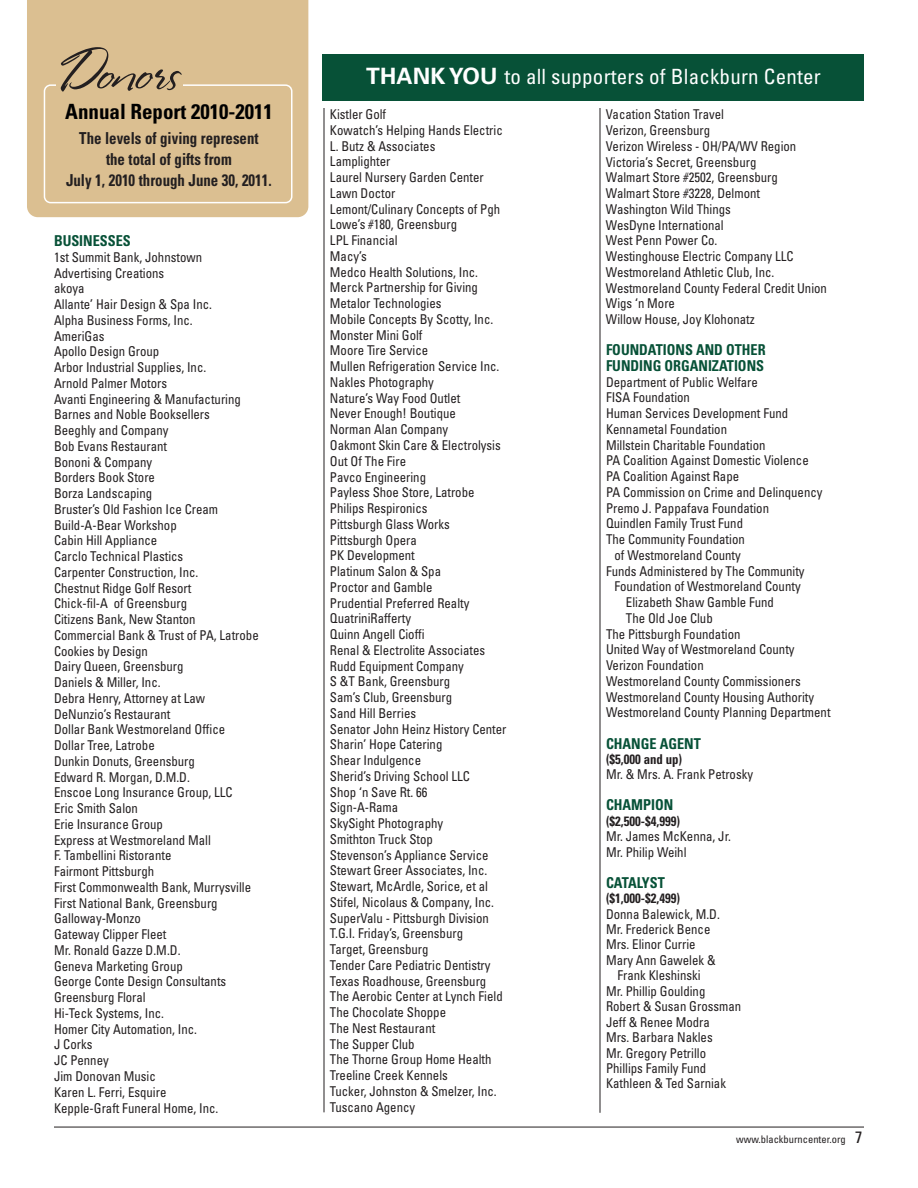
<style>
.page{position:relative;width:918px;height:1188px;background:#fff}
.page>*{position:absolute;margin:0;border:0;box-sizing:border-box;transform-origin:0 0}
.t1{font:54px "Stephanie Marie JF";color:#231f20}
.t2{font:condensed 21px "Univers";letter-spacing:.01em;color:#fff}
.t3{font:700 condensed 21px "Univers";color:#000}
.t4{font:700 condensed 16.5px/21px "Univers";color:#231f20;text-align:center;scale:.9 1}
.t5{font:700 condensed 15px/15.8px "Univers";color:#075137;scale:.95 1}
.t6{font:condensed 13.5px/15.8px "Univers";color:#231f20;scale:.95 1}
.t7{font:700 condensed 13.5px "Univers";color:#231f20;scale:.95 1}
.t8{font:condensed 10.5px "Univers";color:#231f20}
.s1{font-weight:700;font-stretch:normal;font-size:22.5px}
.s2{font-size:16.5px}
</style>
<div class="page">
<hr style="left:54px;top:1127px;width:810px;height:1px;background:#231f20">
<hr style="left:324px;top:108px;width:1px;height:1004px;background:#231f20">
<hr style="left:600px;top:108px;width:1px;height:1005px;background:#231f20">
<div style="left:27px;top:0;width:281px;height:217px;background:#dbbf91"></div>
<div style="left:322px;top:54px;width:542px;height:46px;background:#075137"></div>
<div style="left:44px;top:84px;width:248px;height:119px;background:#dbbf91"></div>
<div style="left:56px;top:71px;width:126px;height:21px;background:#dbbf91"></div>
<h1 class="t1" style="left:59px;top:39px;width:121px">Donors</h1>
<h2 class="t3" style="left:65px;top:104px;width:209px">Annual Report 2010-2011</h2>
<p class="t4" style="left:66px;top:129px;width:230px">The levels of giving represent<br>the total of gifts from<br>July 1, 2010 through June 30, 2011.</p>
<p class="t5" style="left:54px;top:234px;width:82px">BUSINESSES</p>
<p class="t6" style="left:54px;top:250px;width:217px">1st Summit Bank, Johnstown<br>Advertising Creations<br>akoya<br>Allante’ Hair Design &amp; Spa Inc.<br>Alpha Business Forms, Inc.<br>AmeriGas<br>Apollo Design Group<br>Arbor Industrial Supplies, Inc.<br>Arnold Palmer Motors<br>Avanti Engineering &amp; Manufacturing<br>Barnes and Noble Booksellers<br>Beeghly and Company<br>Bob Evans Restaurant<br>Bononi &amp; Company<br>Borders Book Store<br>Borza Landscaping<br>Bruster’s Old Fashion Ice Cream<br>Build-A-Bear Workshop<br>Cabin Hill Appliance<br>Carclo Technical Plastics<br>Carpenter Construction, Inc.<br>Chestnut Ridge Golf Resort<br>Chick-fil-A of Greensburg<br>Citizens Bank, New Stanton<br>Commercial Bank &amp; Trust of PA, Latrobe<br>Cookies by Design<br>Dairy Queen, Greensburg<br>Daniels &amp; Miller, Inc.<br>Debra Henry, Attorney at Law<br>DeNunzio’s Restaurant<br>Dollar Bank Westmoreland Office<br>Dollar Tree, Latrobe<br>Dunkin Donuts, Greensburg<br>Edward R. Morgan, D.M.D.<br>Enscoe Long Insurance Group, LLC<br>Eric Smith Salon<br>Erie Insurance Group<br>Express at Westmoreland Mall<br>F. Tambellini Ristorante<br>Fairmont Pittsburgh<br>First Commonwealth Bank, Murrysville<br>First National Bank, Greensburg<br>Galloway-Monzo<br>Gateway Clipper Fleet<br>Mr. Ronald Gazze D.M.D.<br>Geneva Marketing Group<br>George Conte Design Consultants<br>Greensburg Floral<br>Hi-Teck Systems, Inc.<br>Homer City Automation, Inc.<br>J Corks<br>JC Penney<br>Jim Donovan Music<br>Karen L. Ferri, Esquire<br>Kepple-Graft Funeral Home, Inc.</p>
<h2 class="t2" style="left:366px;top:69px;width:456px"><span class="s1">THANK YOU</span> to all supporters of Blackburn Center</h2>
<p class="t6" style="left:330px;top:108px;width:187px">Kistler Golf<br>Kowatch’s Helping Hands Electric<br>L. Butz &amp; Associates<br>Lamplighter<br>Laurel Nursery Garden Center<br>Lawn Doctor<br>Lemont/Culinary Concepts of Pgh<br>Lowe’s #180, Greensburg<br>LPL Financial<br>Macy’s<br>Medco Health Solutions, Inc.<br>Merck Partnership for Giving<br>Metalor Technologies<br>Mobile Concepts By Scotty, Inc.<br>Monster Mini Golf<br>Moore Tire Service<br>Mullen Refrigeration Service Inc.<br>Nakles Photography<br>Nature’s Way Food Outlet<br>Never Enough! Boutique<br>Norman Alan Company<br>Oakmont Skin Care &amp; Electrolysis<br>Out Of The Fire<br>Pavco Engineering<br>Payless Shoe Store, Latrobe<br>Philips Respironics<br>Pittsburgh Glass Works<br>Pittsburgh Opera<br>PK Development<br>Platinum Salon &amp; Spa<br>Proctor and Gamble<br>Prudential Preferred Realty<br>QuatriniRafferty<br>Quinn Angell Cioffi<br>Renal &amp; Electrolite Associates<br>Rudd Equipment Company<br>S &amp;T Bank, Greensburg<br>Sam’s Club, Greensburg<br>Sand Hill Berries<br>Senator John Heinz History Center<br>Sharin’ Hope Catering<br>Shear Indulgence<br>Sherid’s Driving School LLC<br>Shop ‘n Save Rt. 66<br>Sign-A-Rama<br>SkySight Photography<br>Smithton Truck Stop<br>Stevenson’s Appliance Service<br>Stewart Greer Associates, Inc.<br>Stewart, McArdle, Sorice, et al<br>Stifel, Nicolaus &amp; Company, Inc.<br>SuperValu - Pittsburgh Division<br>T.G.I. Friday’s, Greensburg<br>Target, Greensburg<br>Tender Care Pediatric Dentistry<br>Texas Roadhouse, Greensburg<br>The Aerobic Center at Lynch Field<br>The Chocolate Shoppe<br>The Nest Restaurant<br>The Supper Club<br>The Thorne Group Home Health<br>Treeline Creek Kennels<br>Tucker, Johnston &amp; Smelzer, Inc.<br>Tuscano Agency</p>
<p class="t6" style="left:606px;top:108px;width:234px">Vacation Station Travel<br>Verizon, Greensburg<br>Verizon Wireless - OH/PA/WV Region<br>Victoria’s Secret, Greensburg<br>Walmart Store #2502, Greensburg<br>Walmart Store #3228, Delmont<br>Washington Wild Things<br>WesDyne International<br>West Penn Power Co.<br>Westinghouse Electric Company LLC<br>Westmoreland Athletic Club, Inc.<br>Westmoreland County Federal Credit Union<br>Wigs ‘n More<br>Willow House, Joy Klohonatz</p>
<p class="t5" style="left:606px;top:343px;width:170px">FOUNDATIONS AND OTHER<br>FUNDING ORGANIZATIONS</p>
<p class="t6" style="left:606px;top:375px;width:161px">Department of Public Welfare</p>
<p class="t6" style="left:606px;top:391px;width:90px">FISA Foundation</p>
<p class="t6" style="left:606px;top:407px;width:193px">Human Services Development Fund</p>
<p class="t6" style="left:606px;top:422px;width:129px">Kennametal Foundation</p>
<p class="t6" style="left:606px;top:438px;width:169px">Millstein Charitable Foundation</p>
<p class="t6" style="left:606px;top:454px;width:215px">PA Coalition Against Domestic Violence</p>
<p class="t6" style="left:606px;top:470px;width:142px">PA Coalition Against Rape</p>
<p class="t6" style="left:606px;top:485px;width:229px">PA Commission on Crime and Delinquency</p>
<p class="t6" style="left:606px;top:501px;width:173px">Premo J. Pappafava Foundation</p>
<p class="t6" style="left:606px;top:517px;width:146px">Quindlen Family Trust Fund</p>
<p class="t6" style="left:606px;top:533px;width:148px">The Community Foundation</p>
<p class="t6" style="left:615px;top:548px;width:135px">of Westmoreland County</p>
<p class="t6" style="left:606px;top:564px;width:211px">Funds Administered by The Community</p>
<p class="t6" style="left:615px;top:580px;width:197px">Foundation of Westmoreland County</p>
<p class="t6" style="left:626px;top:596px;width:157px">Elizabeth Shaw Gamble Fund</p>
<p class="t6" style="left:626px;top:611px;width:93px">The Old Joe Club</p>
<p class="t6" style="left:606px;top:627px;width:143px">The Pittsburgh Foundation</p>
<p class="t6" style="left:606px;top:643px;width:200px">United Way of Westmoreland County</p>
<p class="t6" style="left:606px;top:659px;width:104px">Verizon Foundation</p>
<p class="t6" style="left:606px;top:674px;width:206px">Westmoreland County Commissioners</p>
<p class="t6" style="left:606px;top:690px;width:221px">Westmoreland County Housing Authority</p>
<p class="t6" style="left:606px;top:706px;width:238px">Westmoreland County Planning Department</p>
<p class="t5" style="left:606px;top:737px;width:101px">CHANGE AGENT</p>
<p class="t7" style="left:606px;top:754px;width:82px">($5,000 and up)</p>
<p class="t6" style="left:606px;top:768px;width:156px">Mr. &amp; Mrs. A. Frank Petrosky</p>
<p class="t5" style="left:606px;top:798px;width:72px">CHAMPION</p>
<p class="t7" style="left:606px;top:816px;width:79px">($2,500-$4,999)</p>
<p class="t6" style="left:606px;top:830px;width:133px">Mr. James McKenna, Jr.<br>Mr. Philip Weihl</p>
<p class="t5" style="left:606px;top:876px;width:64px">CATALYST</p>
<p class="t7" style="left:606px;top:893px;width:79px">($1,000-$2,499)</p>
<p class="t6" style="left:606px;top:907px;width:121px">Donna Balewick, M.D.</p>
<p class="t6" style="left:606px;top:922px;width:111px">Mr. Frederick Bence</p>
<p class="t6" style="left:606px;top:938px;width:96px">Mrs. Elinor Currie</p>
<p class="t6" style="left:606px;top:953px;width:117px">Mary Ann Gawelek &amp;</p>
<p class="t6" style="left:617px;top:969px;width:89px">Frank Kleshinski</p>
<p class="t6" style="left:606px;top:984px;width:106px">Mr. Phillip Goulding</p>
<p class="t6" style="left:606px;top:1000px;width:144px">Robert &amp; Susan Grossman</p>
<p class="t6" style="left:606px;top:1015px;width:111px">Jeff &amp; Renee Modra</p>
<p class="t6" style="left:606px;top:1031px;width:114px">Mrs. Barbara Nakles</p>
<p class="t6" style="left:606px;top:1046px;width:107px">Mr. Gregory Petrillo</p>
<p class="t6" style="left:606px;top:1061px;width:107px">Phillips Family Fund</p>
<p class="t6" style="left:606px;top:1077px;width:128px">Kathleen &amp; Ted Sarniak</p>
<p class="t8" style="left:736px;top:1135px;width:128px">www.blackburncenter.org <span class="s2">7</span></p>
</div>
